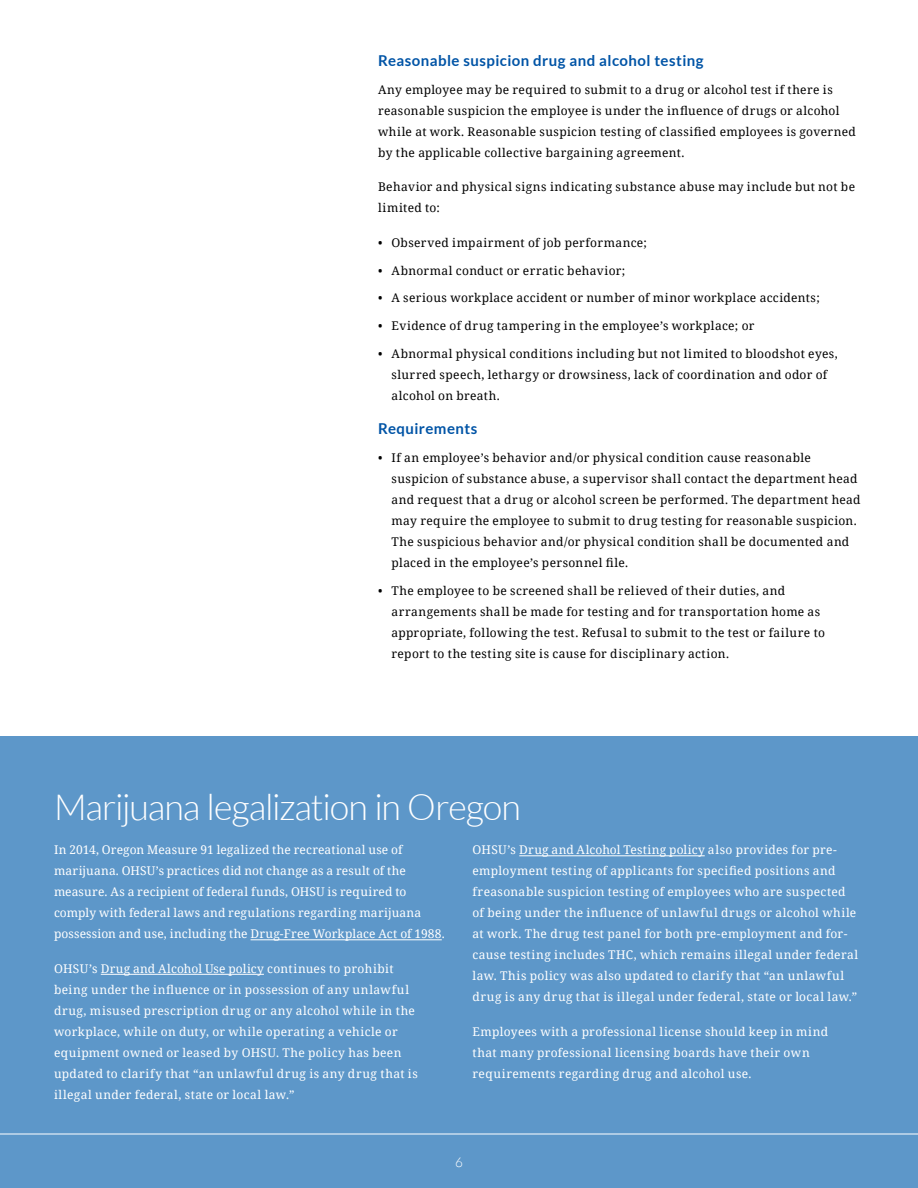
<style>
.page{position:relative;width:918px;height:1188px;background:#fff}
.page>*{position:absolute;margin:0;border:0;box-sizing:border-box;transform-origin:0 0}
.t1{font:300 36px "Lato";letter-spacing:-.03em;color:#fff}
.t2{font:700 15px "Lato";letter-spacing:.03em;color:#0054a6}
.t3{font:300 13.5px "Lato";color:#fff}
.t4{font:12px/21px "Noto Serif";letter-spacing:.03em;color:#000}
.t5{font:12px/21px "Noto Serif";letter-spacing:.03em;color:#fff}
.t6{font:12px/21px "Noto Serif";letter-spacing:.01em;color:#fff}
</style>
<div class="page">
<div style="left:0;top:737px;width:918px;height:451px;background:#5d97c9"></div>
<hr style="left:251px;top:940px;width:191px;height:1px;background:#fff">
<hr style="left:101px;top:974px;width:163px;height:1px;background:#fff">
<hr style="left:519px;top:856px;width:186px;height:1px;background:#fff">
<hr style="left:0;top:1134px;width:918px;height:1px;background:#fff">
<p class="t2" style="left:378px;top:52px;width:327px">Reasonable suspicion drug and alcohol testing</p>
<p class="t4" style="left:378px;top:79px;width:479px">Any employee may be required to submit to a drug or alcohol test if there is reasonable suspicion the employee is under the influence of drugs or alcohol while at work. Reasonable suspicion testing of classified employees is governed by the applicable collective bargaining agreement.</p>
<p class="t4" style="left:378px;top:176px;width:479px">Behavior and physical signs indicating substance abuse may include but not be limited to:</p>
<p class="t4" style="left:378px;top:232px;width:270px">• Observed impairment of job performance;</p>
<p class="t4" style="left:378px;top:259px;width:249px">• Abnormal conduct or erratic behavior;</p>
<p class="t4" style="left:378px;top:287px;width:443px">• A serious workplace accident or number of minor workplace accidents;</p>
<p class="t4" style="left:378px;top:315px;width:378px">• Evidence of drug tampering in the employee’s workplace; or</p>
<p class="t4" style="left:392px;top:343px;width:448px;text-indent:-14px">• Abnormal physical conditions including but not limited to bloodshot eyes, slurred speech, lethargy or drowsiness, lack of coordination and odor of alcohol on breath.</p>
<p class="t2" style="left:378px;top:420px;width:101px">Requirements</p>
<p class="t4" style="left:392px;top:447px;width:470px;text-indent:-14px">• If an employee’s behavior and/or physical condition cause reasonable suspicion of substance abuse, a supervisor shall contact the department head and request that a drug or alcohol screen be performed. The department head may require the employee to submit to drug testing for reasonable suspicion.<br>The suspicious behavior and/or physical condition shall be documented and placed in the employee’s personnel file.</p>
<p class="t4" style="left:392px;top:580px;width:435px;text-indent:-14px">• The employee to be screened shall be relieved of their duties, and arrangements shall be made for testing and for transportation home as appropriate, following the test. Refusal to submit to the test or failure to report to the testing site is cause for disciplinary action.</p>
<h1 class="t1" style="left:54px;top:788px;width:468px">Marijuana legalization in Oregon</h1>
<p class="t6" style="left:54px;top:839px;width:392px">In 2014, Oregon Measure 91 legalized the recreational use of marijuana. OHSU’s practices did not change as a result of the measure. As a recipient of federal funds, OHSU is required to comply with federal laws and regulations regarding marijuana possession and use, including the Drug-Free Workplace Act of 1988.</p>
<p class="t5" style="left:54px;top:958px;width:365px">OHSU’s Drug and Alcohol Use policy continues to prohibit being under the influence or in possession of any unlawful drug, misused prescription drug or any alcohol while in the workplace, while on duty, or while operating a vehicle or equipment owned or leased by OHSU. The policy has been updated to clarify that “an unlawful drug is any drug that is illegal under federal, state or local law.”</p>
<p class="t5" style="left:472px;top:839px;width:387px">OHSU’s Drug and Alcohol Testing policy also provides for pre&shy;employment testing of applicants for specified positions and freasonable suspicion testing of employees who are suspected of being under the influence of unlawful drugs or alcohol while at work. The drug test panel for both pre-employment and for&shy;cause testing includes THC, which remains illegal under federal law. This policy was also updated to clarify that “an unlawful drug is any drug that is illegal under federal, state or local law.”</p>
<p class="t5" style="left:472px;top:1021px;width:357px">Employees with a professional license should keep in mind that many professional licensing boards have their own requirements regarding drug and alcohol use.</p>
<p class="t3" style="left:455px;top:1155px;width:9px">6</p>
</div>
